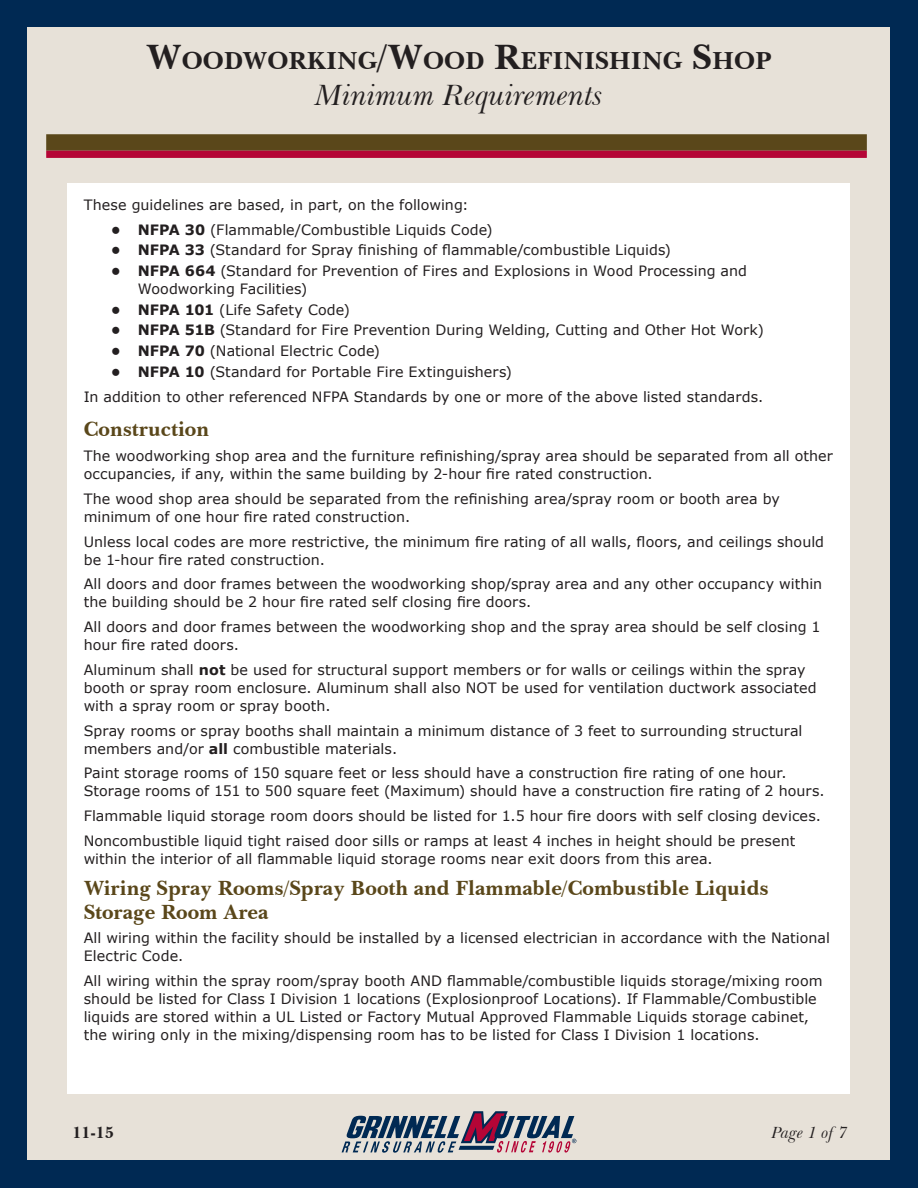
<style>
.page{position:relative;width:918px;height:1188px;background:#002953}
.page>*{position:absolute;margin:0;border:0;box-sizing:border-box;transform-origin:0 0}
.t1{font:italic 30px "Baskerville BT";color:#231f20}
.t2{font:700 25.2px "Baskerville BT";color:#231f20}
.Subhead{font:700 21px/24px "Baskerville BT";color:#5a471a}
.t3{font:italic 16.5px "Baskerville BT";color:#231f20}
.t4{font:700 16.5px "Baskerville BT";color:#231f20}
.Body{font:14.25px/18px "Verdana";letter-spacing:.005em;color:#231f20}
.s1{font-size:36px}
.s2{font-weight:700}
</style>
<div class="page">
<div style="left:28px;top:28px;width:862px;height:1132px;background:#e7e1d8"></div>
<svg style="left:342px;top:1111px;width:234px;height:42px"></svg>
<div style="left:46px;top:134px;width:821px;height:17px;background:#5a471a;border:2px solid #5a471a"></div>
<div style="left:46px;top:151px;width:821px;height:7px;background:#b50536;border:2px solid #b50536"></div>
<div style="left:67px;top:183px;width:783px;height:911px;background:#fff"></div>
<p class="t2" style="left:146px;top:45px;width:627px"><span class="s1">W</span>OODWORKING<span class="s1">/W</span>OOD <span class="s1">R</span>EFINISHING <span class="s1">S</span>HOP</p>
<p class="t1" style="left:315px;top:77px;width:290px">Minimum Requirements</p>
<p class="Body" style="left:84px;top:196px;width:387px">These guidelines are based, in part, on the following:</p>
<p class="Body" style="left:111px;top:220px;width:384px"><span class="s2">• NFPA 30</span> (Flammable/Combustible Liquids Code)</p>
<p class="Body" style="left:111px;top:241px;width:562px"><span class="s2">• NFPA 33</span> (Standard for Spray finishing of flammable/combustible Liquids)</p>
<p class="Body" style="left:138px;top:262px;width:611px;text-indent:-27px"><span class="s2">• NFPA 664</span> (Standard for Prevention of Fires and Explosions in Wood Processing and<br>Woodworking Facilities)</p>
<p class="Body" style="left:111px;top:300px;width:241px"><span class="s2">• NFPA 101</span> (Life Safety Code)</p>
<p class="Body" style="left:111px;top:321px;width:655px"><span class="s2">• NFPA 51B</span> (Standard for Fire Prevention During Welding, Cutting and Other Hot Work)</p>
<p class="Body" style="left:111px;top:342px;width:271px"><span class="s2">• NFPA 70</span> (National Electric Code)</p>
<p class="Body" style="left:111px;top:362px;width:403px"><span class="s2">• NFPA 10</span> (Standard for Portable Fire Extinguishers)</p>
<p class="Body" style="left:84px;top:387px;width:681px">In addition to other referenced NFPA Standards by one or more of the above listed standards.</p>
<p class="Subhead" style="left:84px;top:417px;width:127px">Construction</p>
<p class="Body" style="left:84px;top:447px;width:751px">The woodworking shop area and the furniture refinishing/spray area should be separated from all other occupancies, if any, within the same building by 2-hour fire rated construction.</p>
<p class="Body" style="left:84px;top:490px;width:698px">The wood shop area should be separated from the refinishing area/spray room or booth area by minimum of one hour fire rated construction.</p>
<p class="Body" style="left:84px;top:532px;width:742px">Unless local codes are more restrictive, the minimum fire rating of all walls, floors, and ceilings should be 1-hour fire rated construction.</p>
<p class="Body" style="left:84px;top:575px;width:740px">All doors and door frames between the woodworking shop/spray area and any other occupancy within the building should be 2 hour fire rated self closing fire doors.</p>
<p class="Body" style="left:84px;top:618px;width:738px">All doors and door frames between the woodworking shop and the spray area should be self closing 1 hour fire rated doors.</p>
<p class="Body" style="left:84px;top:661px;width:735px">Aluminum shall <span class="s2">not</span> be used for structural support members or for walls or ceilings within the spray booth or spray room enclosure. Aluminum shall also NOT be used for ventilation ductwork associated with a spray room or spray booth.</p>
<p class="Body" style="left:84px;top:721px;width:720px">Spray rooms or spray booths shall maintain a minimum distance of 3 feet to surrounding structural members and/or <span class="s2">all</span> combustible materials.</p>
<p class="Body" style="left:84px;top:764px;width:742px">Paint storage rooms of 150 square feet or less should have a construction fire rating of one hour.<br>Storage rooms of 151 to 500 square feet (Maximum) should have a construction fire rating of 2 hours.</p>
<p class="Body" style="left:84px;top:807px;width:739px">Flammable liquid storage room doors should be listed for 1.5 hour fire doors with self closing devices.</p>
<p class="Body" style="left:84px;top:832px;width:713px">Noncombustible liquid tight raised door sills or ramps at least 4 inches in height should be present within the interior of all flammable liquid storage rooms near exit doors from this area.</p>
<p class="Subhead" style="left:84px;top:875px;width:687px">Wiring Spray Rooms/Spray Booth and Flammable/Combustible Liquids<br>Storage Room Area</p>
<p class="Body" style="left:84px;top:929px;width:748px">All wiring within the facility should be installed by a licensed electrician in accordance with the National<br>Electric Code.</p>
<p class="Body" style="left:84px;top:972px;width:741px">All wiring within the spray room/spray booth AND flammable/combustible liquids storage/mixing room should be listed for Class I Division 1 locations (Explosionproof Locations). If Flammable/Combustible liquids are stored within a UL Listed or Factory Mutual Approved Flammable Liquids storage cabinet, the wiring only in the mixing/dispensing room has to be listed for Class I Division 1 locations.</p>
<p class="t4" style="left:72px;top:1122px;width:43px">11-15</p>
<p class="t3" style="left:771px;top:1122px;width:78px">Page 1 of 7</p>
</div>
